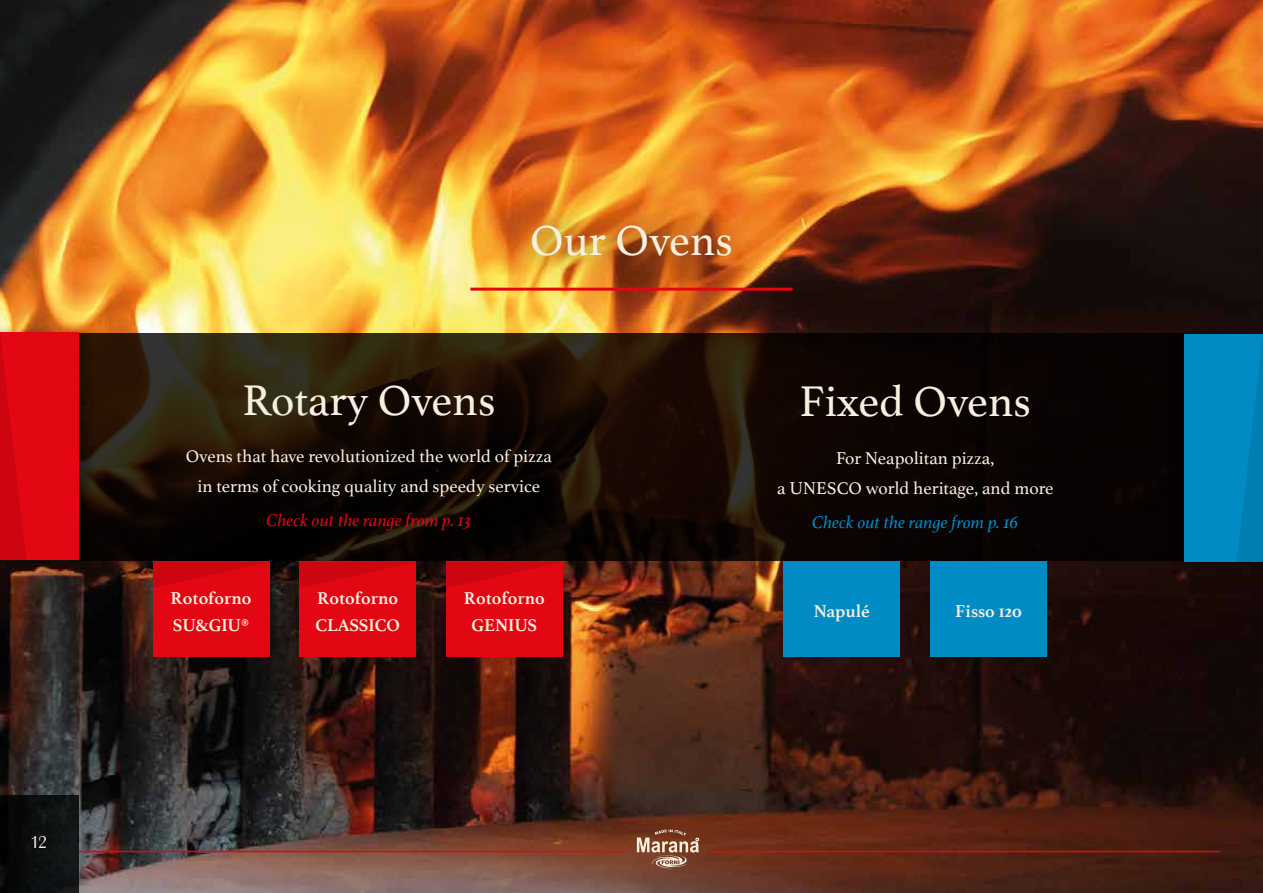
<style>
.page{position:relative;width:1263px;height:893px;background:#fff}
.page>*{position:absolute;margin:0;border:0;box-sizing:border-box;transform-origin:0 0}
.t1{font:45px "Athelas";color:#f5f0e0}
.t2{font:18px/30px "Athelas";color:#f5f0e0;text-align:center}
.t3{font:700 18px/26.7px "Athelas";color:#f5f0e0}
.t4{font:italic 18px "Athelas";color:#e30613}
.t5{font:italic 18px "Athelas";color:#008bc5}
.t6{font:18px "Britannic T Ligh";color:#f5f0e0}
</style>
<div class="page">
<img style="left:0;top:0;width:1263px;height:893px">
<div style="left:502px;top:196px;width:259px;height:90px;background:#000;opacity:.75"></div>
<hr style="left:470px;top:288px;width:322px;height:3px;background:#e30613">
<svg style="left:95px;top:333px;width:1072px;height:227px;background:#140b05"></svg>
<div style="left:0;top:324px;width:95px;height:245px;background:#000;opacity:.3"></div>
<div style="left:0;top:333px;width:79px;height:227px;background:#e30613"></div>
<div style="left:783px;top:562px;width:117px;height:95px;background:#008bc5"></div>
<div style="left:930px;top:562px;width:117px;height:95px;background:#008bc5"></div>
<div style="left:1167px;top:326px;width:96px;height:244px;background:#000;opacity:.3"></div>
<div style="left:1184px;top:334px;width:79px;height:228px;background:#008bc5"></div>
<svg style="left:0;top:337px;width:26px;height:223px"></svg>
<div style="left:153px;top:562px;width:116px;height:95px;background:#e30613"></div>
<svg style="left:153px;top:562px;width:114px;height:26px"></svg>
<div style="left:299px;top:562px;width:117px;height:95px;background:#e30613"></div>
<svg style="left:299px;top:562px;width:114px;height:26px"></svg>
<div style="left:446px;top:562px;width:117px;height:95px;background:#e30613"></div>
<svg style="left:446px;top:562px;width:114px;height:26px"></svg>
<svg style="left:1237px;top:339px;width:26px;height:223px"></svg>
<div style="left:0;top:795px;width:79px;height:98px;background:linear-gradient(to right,#040304,#161a1b)"></div>
<svg style="left:637px;top:829px;width:62px;height:39px;background:#976954"></svg>
<hr style="left:708px;top:851px;width:512px;height:1px;background:#e30613">
<hr style="left:79px;top:851px;width:547px;height:1px;background:#e30613">
<p class="t6" style="left:30px;top:833px;width:18px">12</p>
<h1 class="t1" style="left:530px;top:205px;width:204px">Our Ovens</h1>
<h1 class="t1" style="left:242px;top:364px;width:255px">Rotary Ovens</h1>
<p class="t2" style="left:186px;top:441px;width:368px">Ovens that have revolutionized the world of pizza in terms of cooking quality and speedy service</p>
<p class="t4" style="left:266px;top:506px;width:206px">Check out the range from p. 13</p>
<p class="t3" style="left:170px;top:584px;width:83px">Rotoforno<br>SU&amp;GIU®</p>
<p class="t3" style="left:315px;top:584px;width:86px">Rotoforno<br>CLASSICO</p>
<p class="t3" style="left:464px;top:584px;width:83px;text-align:center">Rotoforno<br>GENIUS</p>
<h1 class="t1" style="left:799px;top:366px;width:233px">Fixed Ovens</h1>
<p class="t2" style="left:777px;top:442px;width:278px">For Neapolitan pizza,<br>a UNESCO world heritage, and more</p>
<p class="t5" style="left:812px;top:508px;width:208px">Check out the range from p. 16</p>
<p class="t3" style="left:814px;top:598px;width:58px">Napulé</p>
<p class="t3" style="left:955px;top:598px;width:68px">Fisso 120</p>
</div>
